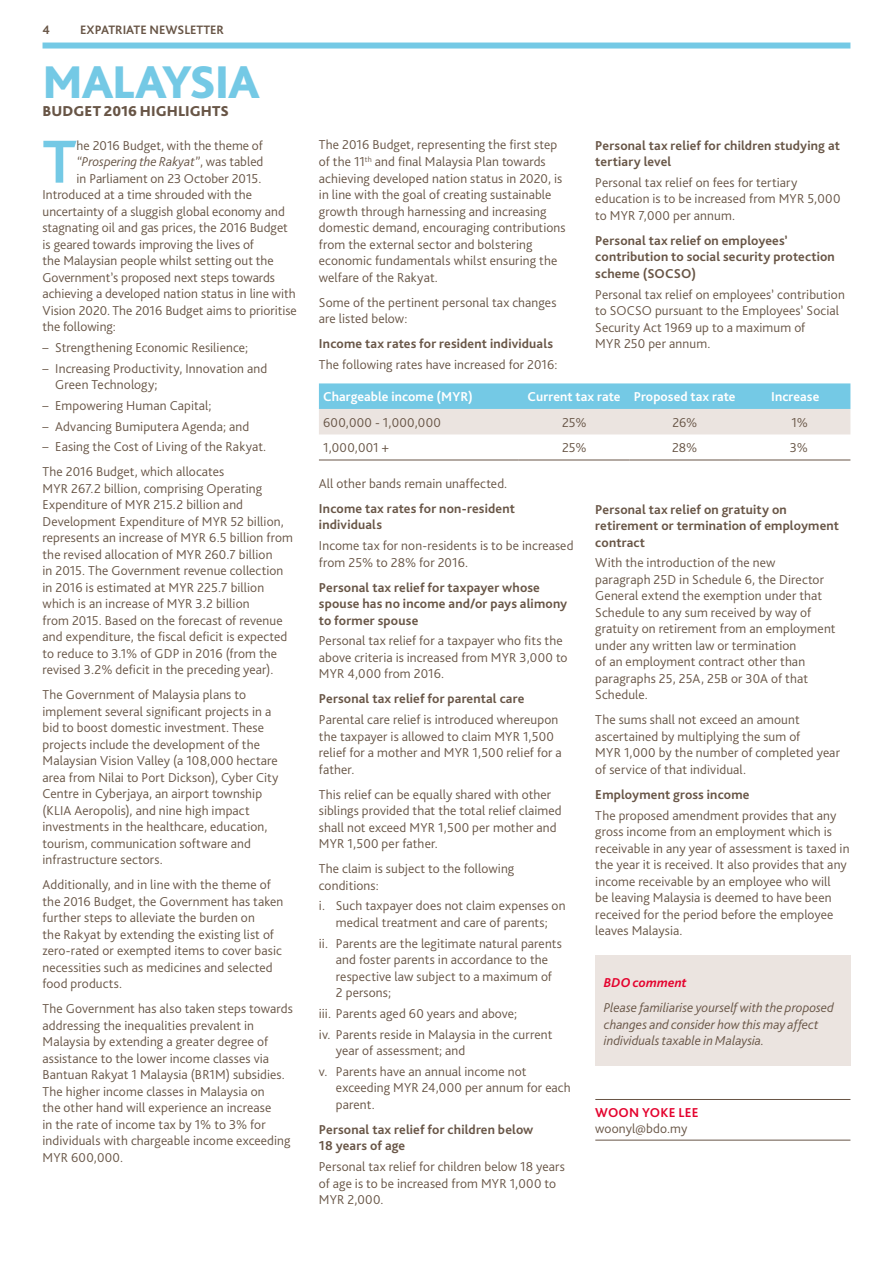
<style>
.page{position:relative;width:893px;height:1263px;background:#fff}
.page>*{position:absolute;margin:0;border:0;box-sizing:border-box;transform-origin:0 0}
.t1{font:700 63.6px "Bliss Pro";color:#74c9e5}
.t2{font:800 48px "Bliss Pro";letter-spacing:-.025em;color:#74c9e5}
.t3{font:800 15px "Bliss Pro";letter-spacing:.005em;color:#685546}
.t4{font:300 13.5px/16.5px "Bliss Pro";letter-spacing:.005em;color:#685546}
.t5{font:700 13.5px/16.5px "Bliss Pro";letter-spacing:.01em;color:#685546}
.t6{font:italic 300 13.5px/16.5px "Bliss Pro";color:#685546}
.t7{font:700 13.5px "Bliss Pro";letter-spacing:.005em;color:#fff}
.t8{font:300 13.5px "Bliss Pro";letter-spacing:.025em;color:#685546}
.t9{font:700 13.5px "Bliss Pro";letter-spacing:.015em;color:#e4032e}
.t10{font:italic 700 13.5px "Bliss Pro";letter-spacing:.005em;color:#e4032e}
.t11{font:700 12.75px "Bliss Pro";color:#685546}
.s1{font-style:normal}
</style>
<div class="page">
<div style="left:43px;top:43px;width:807px;height:6px;background:#74c9e5"></div>
<svg style="left:319px;top:383px;width:531px;height:51px;background:#afd6e2"></svg>
<hr style="left:319px;top:460px;width:200px;height:1px;background:#685546">
<hr style="left:519px;top:460px;width:110px;height:1px;background:#685546">
<hr style="left:629px;top:460px;width:111px;height:1px;background:#685546">
<hr style="left:740px;top:460px;width:110px;height:1px;background:#685546">
<hr style="left:595px;top:1099px;width:255px;height:1px;background:#685546">
<hr style="left:595px;top:1140px;width:255px;height:1px;background:#685546">
<div style="left:595px;top:955px;width:255px;height:111px;background:#ebe4e0"></div>
<p class="t11" style="left:43px;top:22px;width:9px">4</p>
<p class="t11" style="left:80px;top:22px;width:145px">EXPATRIATE NEWSLETTER</p>
<h2 class="t2" style="left:43px;top:52px;width:219px">MALAYSIA</h2>
<p class="t3" style="left:43px;top:102px;width:188px">BUDGET 2016 HIGHLIGHTS</p>
<h1 class="t1" style="left:43px;top:122px;width:36px">T</h1>
<p class="t4" style="left:77px;top:137px;width:188px">he 2016 Budget, with the theme of</p>
<p class="t6" style="left:77px;top:153px;width:188px">“Prospering the Rakyat”<span class="s1">, was tabled</span></p>
<p class="t4" style="left:77px;top:170px;width:186px">in Parliament on 23 October 2015.</p>
<p class="t4" style="left:43px;top:186px;width:211px">Introduced at a time shrouded with the</p>
<p class="t4" style="left:43px;top:203px;width:244px">uncertainty of a sluggish global economy and</p>
<p class="t4" style="left:43px;top:219px;width:247px">stagnating oil and gas prices, the 2016 Budget</p>
<p class="t4" style="left:43px;top:236px;width:213px">is geared towards improving the lives of</p>
<p class="t4" style="left:43px;top:252px;width:233px">the Malaysian people whilst setting out the</p>
<p class="t4" style="left:43px;top:269px;width:234px">Government’s proposed next steps towards</p>
<p class="t4" style="left:43px;top:285px;width:255px">achieving a developed nation status in line with</p>
<p class="t4" style="left:43px;top:302px;width:256px">Vision 2020. The 2016 Budget aims to prioritise</p>
<p class="t4" style="left:43px;top:318px;width:75px">the following:</p>
<p class="t4" style="left:43px;top:339px;width:207px">– Strengthening Economic Resilience;</p>
<p class="t4" style="left:55px;top:360px;width:214px;text-indent:-13px">– Increasing Productivity, Innovation and<br>Green Technology;</p>
<p class="t4" style="left:43px;top:397px;width:171px">– Empowering Human Capital;</p>
<p class="t4" style="left:43px;top:418px;width:208px">– Advancing Bumiputera Agenda; and</p>
<p class="t4" style="left:43px;top:434px;width:225px;line-height:25px">– Easing the Cost of Living of the Rakyat.<br>The 2016 Budget, which allocates</p>
<p class="t4" style="left:43px;top:480px;width:252px">MYR 267.2 billion, comprising Operating Expenditure of MYR 215.2 billion and Development Expenditure of MYR 52 billion, represents an increase of MYR 6.5 billion from the revised allocation of MYR 260.7 billion<br>in 2015. The Government revenue collection in 2016 is estimated at MYR 225.7 billion which is an increase of MYR 3.2 billion<br>from 2015. Based on the forecast of revenue and expenditure, the fiscal deficit is expected to reduce to 3.1% of GDP in 2016 (from the revised 3.2% deficit in the preceding year).</p>
<p class="t4" style="left:43px;top:686px;width:238px">The Government of Malaysia plans to implement several significant projects in a bid to boost domestic investment. These projects include the development of the Malaysian Vision Valley (a 108,000 hectare area from Nilai to Port Dickson), Cyber City Centre in Cyberjaya, an airport township (KLIA Aeropolis), and nine high impact investments in the healthcare, education, tourism, communication software and infrastructure sectors.</p>
<p class="t4" style="left:43px;top:876px;width:242px">Additionally, and in line with the theme of the 2016 Budget, the Government has taken further steps to alleviate the burden on<br>the Rakyat by extending the existing list of zero-rated or exempted items to cover basic necessities such as medicines and selected food products.</p>
<p class="t4" style="left:43px;top:1000px;width:252px">The Government has also taken steps towards addressing the inequalities prevalent in Malaysia by extending a greater degree of assistance to the lower income classes via Bantuan Rakyat 1 Malaysia (BR1M) subsidies.<br>The higher income classes in Malaysia on<br>the other hand will experience an increase<br>in the rate of income tax by 1% to 3% for individuals with chargeable income exceeding MYR 600,000.</p>
<p class="t4" style="left:319px;top:136px;width:248px">The 2016 Budget, representing the first step of the 11<sup>th</sup> and final Malaysia Plan towards achieving developed nation status in 2020, is in line with the goal of creating sustainable growth through harnessing and increasing domestic demand, encouraging contributions from the external sector and bolstering economic fundamentals whilst ensuring the welfare of the Rakyat.</p>
<p class="t4" style="left:319px;top:294px;width:239px">Some of the pertinent personal tax changes are listed below:</p>
<p class="t5" style="left:319px;top:335px;width:236px">Income tax rates for resident individuals</p>
<p class="t4" style="left:319px;top:356px;width:240px">The following rates have increased for 2016:</p>
<p class="t7" style="left:323px;top:388px;width:151px">Chargeable income (MYR)</p>
<p class="t7" style="left:528px;top:388px;width:209px">Current tax rate Proposed tax rate</p>
<p class="t7" style="left:771px;top:388px;width:50px">Increase</p>
<p class="t8" style="left:323px;top:414px;width:119px">600,000 - 1,000,000</p>
<p class="t4" style="left:562px;top:414px;width:26px">25%</p>
<p class="t4" style="left:672px;top:414px;width:26px">26%</p>
<p class="t4" style="left:791px;top:414px;width:18px">1%</p>
<p class="t4" style="left:323px;top:439px;width:67px">1,000,001 +</p>
<p class="t4" style="left:562px;top:439px;width:26px">25%</p>
<p class="t4" style="left:672px;top:439px;width:27px">28%</p>
<p class="t4" style="left:790px;top:439px;width:20px">3%</p>
<p class="t4" style="left:319px;top:475px;width:190px">All other bands remain unaffected.</p>
<p class="t5" style="left:319px;top:500px;width:198px">Income tax rates for non-resident individuals</p>
<p class="t4" style="left:319px;top:537px;width:256px">Income tax for non-residents is to be increased from 25% to 28% for 2016.</p>
<p class="t5" style="left:319px;top:579px;width:250px">Personal tax relief for taxpayer whose spouse has no income and/or pays alimony to former spouse</p>
<p class="t4" style="left:319px;top:632px;width:250px">Personal tax relief for a taxpayer who fits the above criteria is increased from MYR 3,000 to<br>MYR 4,000 from 2016.</p>
<p class="t5" style="left:319px;top:690px;width:207px">Personal tax relief for parental care</p>
<p class="t4" style="left:319px;top:711px;width:244px">Parental care relief is introduced whereupon the taxpayer is allowed to claim MYR 1,500 relief for a mother and MYR 1,500 relief for a father.</p>
<p class="t4" style="left:319px;top:785px;width:244px">This relief can be equally shared with other siblings provided that the total relief claimed shall not exceed MYR 1,500 per mother and MYR 1,500 per father.</p>
<p class="t4" style="left:319px;top:860px;width:197px">The claim is subject to the following conditions:</p>
<p class="t4" style="left:319px;top:897px;width:248px;text-align:center">i. Such taxpayer does not claim expenses on medical treatment and care of parents;</p>
<p class="t4" style="left:336px;top:934px;width:228px;text-indent:-17px">ii. Parents are the legitimate natural parents and foster parents in accordance to the respective law subject to a maximum of 2 persons;</p>
<p class="t4" style="left:319px;top:1003px;width:235px;line-height:20.7px">iii. Parents aged 60 years and above;<br>iv. Parents reside in Malaysia in the current</p>
<p class="t4" style="left:319px;top:1040px;width:209px;line-height:20.7px;text-indent:17px">year of assessment; and<br>v. Parents have an annual income not</p>
<p class="t4" style="left:336px;top:1079px;width:236px">exceeding MYR 24,000 per annum for each parent.</p>
<p class="t5" style="left:319px;top:1121px;width:216px">Personal tax relief for children below<br>18 years of age</p>
<p class="t4" style="left:319px;top:1158px;width:247px">Personal tax relief for children below 18 years of age is to be increased from MYR 1,000 to<br>MYR 2,000.</p>
<p class="t5" style="left:595px;top:137px;width:246px">Personal tax relief for children studying at tertiary level</p>
<p class="t4" style="left:595px;top:174px;width:247px">Personal tax relief on fees for tertiary education is to be increased from MYR 5,000 to MYR 7,000 per annum.</p>
<p class="t5" style="left:595px;top:232px;width:241px">Personal tax relief on employees’ contribution to social security protection scheme (SOCSO)</p>
<p class="t4" style="left:595px;top:286px;width:251px">Personal tax relief on employees’ contribution to SOCSO pursuant to the Employees’ Social Security Act 1969 up to a maximum of<br>MYR 250 per annum.</p>
<p class="t5" style="left:595px;top:501px;width:245px">Personal tax relief on gratuity on retirement or termination of employment contract</p>
<p class="t4" style="left:595px;top:554px;width:242px">With the introduction of the new<br>paragraph 25D in Schedule 6, the Director General extend the exemption under that Schedule to any sum received by way of gratuity on retirement from an employment under any written law or termination<br>of an employment contract other than paragraphs 25, 25A, 25B or 30A of that Schedule.</p>
<p class="t4" style="left:595px;top:711px;width:246px">The sums shall not exceed an amount ascertained by multiplying the sum of<br>MYR 1,000 by the number of completed year of service of that individual.</p>
<p class="t5" style="left:595px;top:786px;width:156px">Employment gross income</p>
<p class="t4" style="left:595px;top:806px;width:256px">The proposed amendment provides that any gross income from an employment which is receivable in any year of assessment is taxed in the year it is received. It also provides that any income receivable by an employee who will<br>be leaving Malaysia is deemed to have been received for the period before the employee leaves Malaysia.</p>
<p class="t10" style="left:604px;top:974px;width:85px">BDO comment</p>
<p class="t6" style="left:604px;top:999px;width:231px">Please familiarise yourself with the proposed changes and consider how this may affect individuals taxable in Malaysia.</p>
<p class="t9" style="left:595px;top:1104px;width:105px">WOON YOKE LEE</p>
<p class="t4" style="left:595px;top:1120px;width:94px">woonyl@bdo.my</p>
</div>
